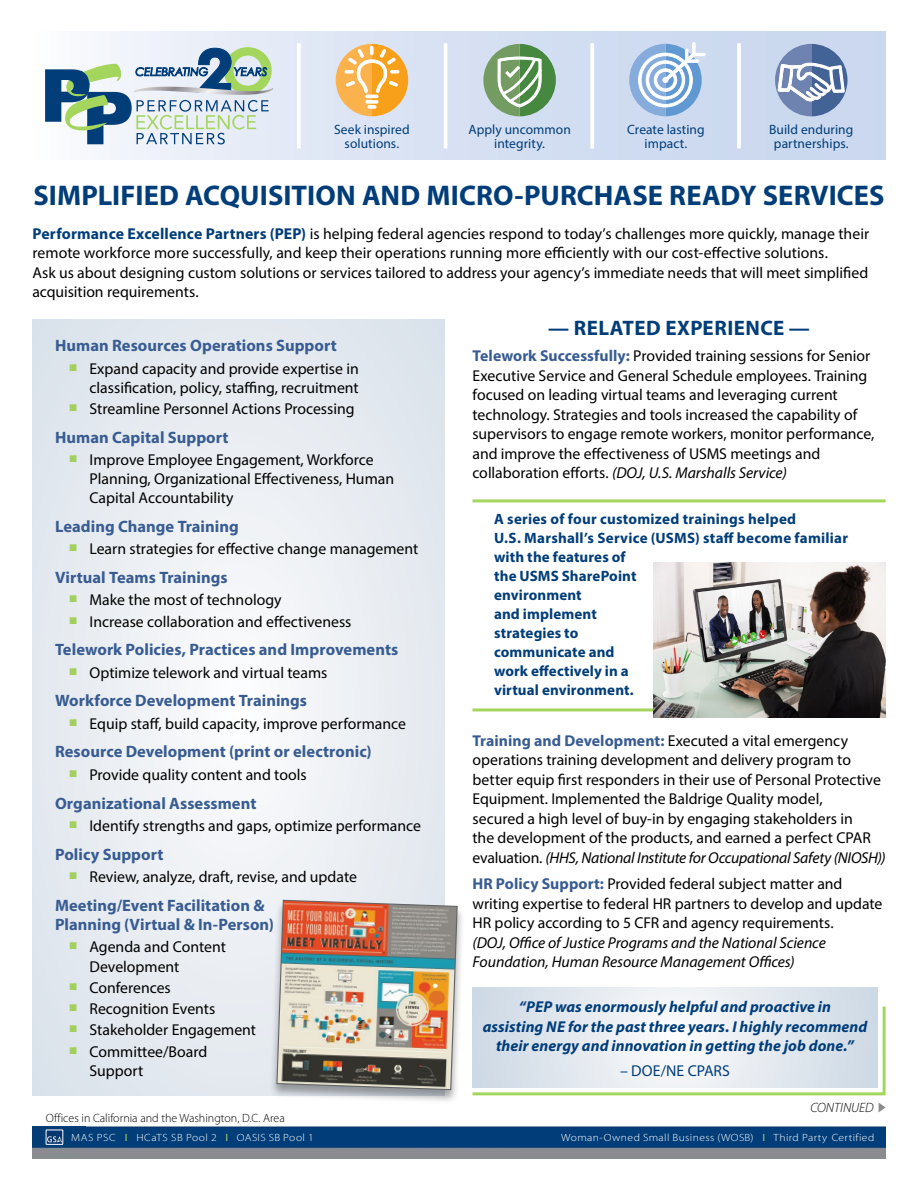
<style>
.page{position:relative;width:918px;height:1188px;background:#fff}
.page>*{position:absolute;margin:0;border:0;box-sizing:border-box;transform-origin:0 0}
.t1{font:700 28.5px "Myriad Pro";letter-spacing:.005em;color:#003d79}
.t2{font:700 21px "Myriad Pro";letter-spacing:.02em;color:#003d79}
.t3{font:700 16.5px/19.5px "Myriad Pro";color:#385c92}
.t4{font:15.75px/19.5px "Myriad Pro";color:#000}
.t5{font:italic 700 15.75px/19.5px "Myriad Pro";letter-spacing:.005em;color:#003d79;text-align:center}
.t6{font:italic 15.75px/19.5px "Myriad Pro";letter-spacing:-.005em;color:#000}
.t7{font:15.75px "Myriad Pro";color:#003d79}
.t8{font:700 15px/19px "Myriad Pro";letter-spacing:.01em;color:#003d79}
.t9{font:13.5px/14px "Myriad Pro";letter-spacing:.005em;color:#003d79;text-align:center}
.t10{font:italic 300 13.5px "Myriad Pro";letter-spacing:-.005em;color:#000}
.t11{font:300 12px "Myriad Pro";color:#000}
.t12{font:300 10.5px "Myriad Pro";letter-spacing:.035em;color:#fff;scale:1.1 1}
.s1{font-weight:700;color:#003d79}
.s2{font-weight:700;color:#385c92}
.s3{font-style:italic}
.s4{font-weight:400;color:#a4d55d}
</style>
<div class="page">
<div style="left:32px;top:32px;width:854px;height:128px;background:linear-gradient(to right,#f4f6fb,#c2d2ec)"></div>
<svg style="left:483px;top:44px;width:73px;height:72px;background:#8eb28d"></svg>
<svg style="left:336px;top:44px;width:72px;height:72px;background:#f4c076"></svg>
<div style="left:692px;top:42px;width:3px;height:14px;border:1px solid #fff"></div>
<div style="left:692px;top:53px;width:14px;height:3px;border:1px solid #fff"></div>
<svg style="left:629px;top:43px;width:76px;height:73px"></svg>
<svg style="left:775px;top:44px;width:73px;height:72px"></svg>
<svg style="left:45px;top:47px;width:228px;height:98px"></svg>
<hr style="left:297px;top:43px;width:4px;height:105px;background:#fff">
<hr style="left:737px;top:43px;width:4px;height:105px;background:#fff">
<svg style="left:590px;top:43px;width:4px;height:105px"></svg>
<hr style="left:444px;top:43px;width:3px;height:105px;background:#fff">
<img style="left:32px;top:1127px;width:854px;height:32px">
<div style="left:80px;top:1129px;width:806px;height:18px;background:#003d79"></div>
<div style="left:32px;top:1127px;width:54px;height:20px;background:#023d75"></div>
<img style="left:48px;top:1135px;width:13px;height:8px">
<div style="left:46px;top:1130px;width:17px;height:15px;border:1px solid #fff"></div>
<svg style="left:473px;top:988px;width:404px;height:16px"></svg>
<svg style="left:32px;top:319px;width:412px;height:776px"></svg>
<div style="left:269px;top:899px;width:196px;height:205px;background:#000;opacity:.35"></div>
<img style="left:276px;top:899px;width:182px;height:192px">
<hr style="left:472px;top:499px;width:414px;height:3px;background:#a4d55d">
<hr style="left:472px;top:708px;width:414px;height:3px;background:#a4d55d">
<img style="left:653px;top:563px;width:233px;height:155px">
<svg style="left:472px;top:1004px;width:414px;height:108px"></svg>
<svg style="left:70px;top:364px;width:7px;height:7px"></svg>
<svg style="left:70px;top:404px;width:7px;height:7px"></svg>
<svg style="left:70px;top:455px;width:7px;height:7px"></svg>
<svg style="left:70px;top:545px;width:7px;height:6px"></svg>
<svg style="left:70px;top:596px;width:7px;height:7px"></svg>
<svg style="left:70px;top:617px;width:7px;height:7px"></svg>
<svg style="left:70px;top:668px;width:7px;height:7px"></svg>
<svg style="left:70px;top:719px;width:7px;height:7px"></svg>
<svg style="left:70px;top:770px;width:7px;height:7px"></svg>
<svg style="left:70px;top:821px;width:7px;height:7px"></svg>
<svg style="left:70px;top:872px;width:7px;height:7px"></svg>
<svg style="left:70px;top:943px;width:7px;height:7px"></svg>
<svg style="left:70px;top:983px;width:7px;height:7px"></svg>
<svg style="left:70px;top:1004px;width:7px;height:7px"></svg>
<svg style="left:70px;top:1026px;width:7px;height:7px"></svg>
<svg style="left:70px;top:1047px;width:7px;height:7px"></svg>
<p class="t9" style="left:334px;top:122px;width:77px">Seek inspired solutions.</p>
<p class="t9" style="left:468px;top:122px;width:104px">Apply uncommon integrity.</p>
<p class="t9" style="left:627px;top:122px;width:79px">Create lasting impact.</p>
<p class="t9" style="left:769px;top:122px;width:86px">Build enduring partnerships.</p>
<h1 class="t1" style="left:33px;top:177px;width:853px">SIMPLIFIED ACQUISITION AND MICRO-PURCHASE READY SERVICES</h1>
<p class="t4" style="left:32px;top:224px;width:838px"><span class="s1">Performance Excellence Partners (PEP)</span> is helping federal agencies respond to today’s challenges more quickly, manage their remote workforce more successfully, and keep their operations running more efficiently with our cost-effective solutions.<br>Ask us about designing custom solutions or services tailored to address your agency’s immediate needs that will meet simplified acquisition requirements.</p>
<h2 class="t2" style="left:548px;top:314px;width:52px">— Related</h2>
<h2 class="t2" style="left:665px;top:314px;width:146px">EXPERIENCE —</h2>
<p class="t4" style="left:472px;top:346px;width:403px"><span class="s2">Telework Successfully:</span> Provided training sessions for Senior Executive Service and General Schedule employees. Training focused on leading virtual teams and leveraging current technology. Strategies and tools increased the capability of supervisors to engage remote workers, monitor performance, and improve the effectiveness of USMS meetings and collaboration efforts. <span class="s3">(DOJ, U.S. Marshalls Service)</span></p>
<p class="t3" style="left:55px;top:335px;width:283px">Human Resources Operations Support</p>
<p class="t4" style="left:90px;top:359px;width:271px;line-height:19px">Expand capacity and provide expertise in classification, policy, staffing, recruitment</p>
<p class="t4" style="left:90px;top:399px;width:267px">Streamline Personnel Actions Processing</p>
<p class="t3" style="left:55px;top:427px;width:175px">Human Capital Support</p>
<p class="t4" style="left:90px;top:450px;width:306px;line-height:19px">Improve Employee Engagement, Workforce<br>Planning, Organizational Effectiveness, Human<br>Capital Accountability</p>
<p class="t3" style="left:55px;top:516px;width:185px">Leading Change Training</p>
<p class="t4" style="left:90px;top:539px;width:330px">Learn strategies for effective change management</p>
<p class="t3" style="left:55px;top:567px;width:174px">Virtual Teams Trainings</p>
<p class="t4" style="left:90px;top:589px;width:264px;line-height:21.3px">Make the most of technology<br>Increase collaboration and effectiveness</p>
<p class="t3" style="left:55px;top:640px;width:345px">Telework Policies, Practices and Improvements</p>
<p class="t4" style="left:90px;top:662px;width:239px">Optimize telework and virtual teams</p>
<p class="t3" style="left:55px;top:691px;width:254px">Workforce Development Trainings</p>
<p class="t4" style="left:90px;top:713px;width:318px">Equip staff, build capacity, improve performance</p>
<p class="t3" style="left:55px;top:742px;width:318px">Resource Development (print or electronic)</p>
<p class="t4" style="left:90px;top:765px;width:219px">Provide quality content and tools</p>
<p class="t3" style="left:55px;top:793px;width:203px">Organizational Assessment</p>
<p class="t4" style="left:90px;top:816px;width:333px">Identify strengths and gaps, optimize performance</p>
<p class="t3" style="left:55px;top:844px;width:110px">Policy Support</p>
<p class="t4" style="left:90px;top:867px;width:269px">Review, analyze, draft, revise, and update</p>
<p class="t3" style="left:55px;top:895px;width:221px">Meeting/Event Facilitation &amp;<br>Planning (Virtual &amp; In-Person)</p>
<p class="t4" style="left:90px;top:937px;width:138px;line-height:19px">Agenda and Content<br>Development</p>
<p class="t4" style="left:90px;top:977px;width:168px;line-height:21.3px">Conferences<br>Recognition Events<br>Stakeholder Engagement<br>Committee/Board</p>
<p class="t4" style="left:90px;top:1061px;width:55px">Support</p>
<p class="t8" style="left:494px;top:509px;width:356px">A series of four customized trainings helped<br>U.S. Marshall’s Service (USMS) staff become familiar with the features of<br>the USMS SharePoint<br>environment<br>and implement<br>strategies to<br>communicate and<br>work effectively in a<br>virtual environment.</p>
<p class="t4" style="left:472px;top:731px;width:415px"><span class="s2">Training and Development:</span> Executed a vital emergency operations training development and delivery program to better equip first responders in their use of Personal Protective Equipment. Implemented the Baldrige Quality model,<br>secured a high level of buy-in by engaging stakeholders in<br>the development of the products, and earned a perfect CPAR evaluation. <span class="s3">(HHS, National Institute for Occupational Safety (NIOSH))</span></p>
<p class="t4" style="left:472px;top:874px;width:412px"><span class="s2">HR Policy Support:</span> Provided federal subject matter and writing expertise to federal HR partners to develop and update<br>HR policy according to 5 CFR and agency requirements.</p>
<p class="t6" style="left:472px;top:932px;width:355px">(DOJ, Office of Justice Programs and the National Science<br>Foundation, Human Resource Management Offices)</p>
<p class="t5" style="left:483px;top:997px;width:386px">“PEP was enormously helpful and proactive in<br>assisting NE for the past three years. I highly recommend their energy and innovation in getting the job done.”</p>
<p class="t7" style="left:620px;top:1061px;width:111px">– DOE/NE CPARS</p>
<p class="t10" style="left:810px;top:1099px;width:65px">CONTINUED</p>
<p class="t11" style="left:46px;top:1112px;width:240px">Offices in California and the Washington, D.C. Area</p>
<p class="t12" style="left:71px;top:1131px;width:222px">MAS psc <span class="s4">Ι</span> HCaTS SB Pool 2 <span class="s4">Ι</span> OASIS SB Pool 1</p>
<p class="t12" style="left:561px;top:1131px;width:286px">Woman-Owned Small Business (WOSB) <span class="s4">Ι</span> Third Party Certified</p>
</div>
